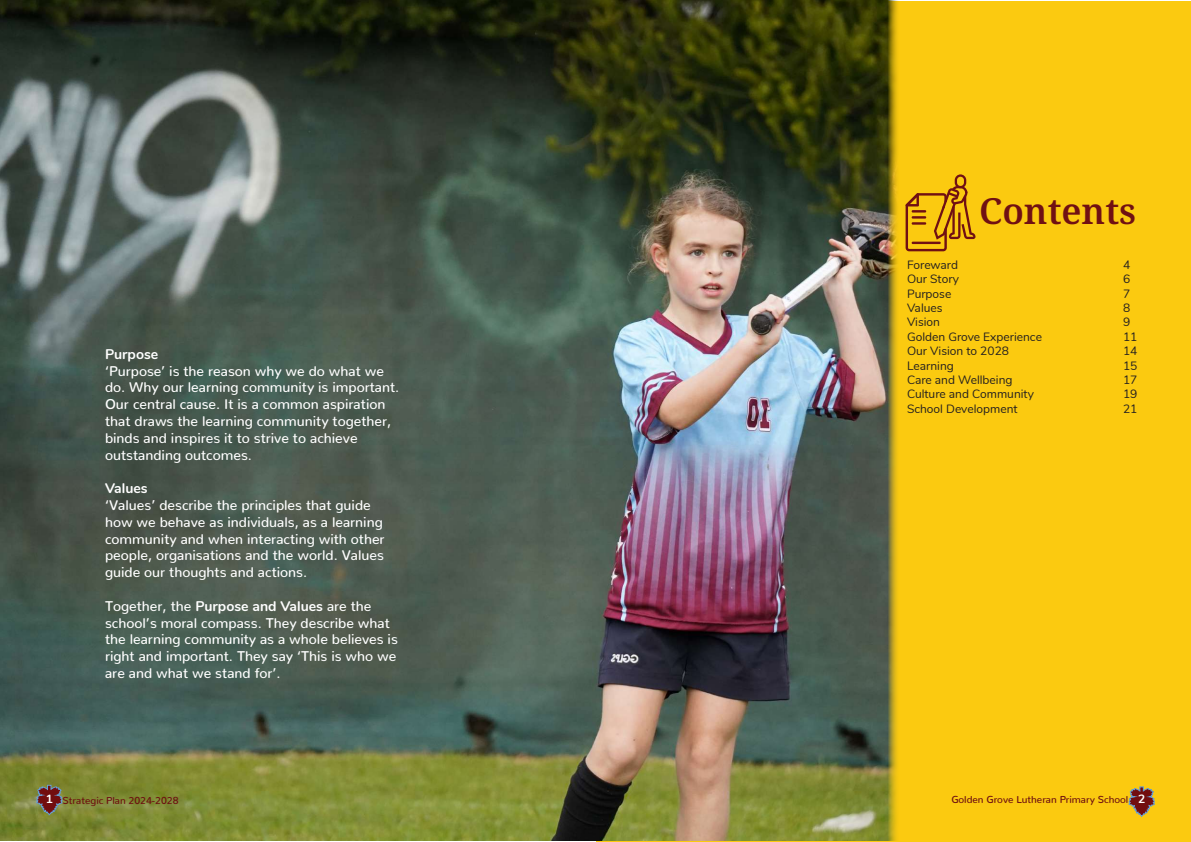
<style>
.page{position:relative;width:1191px;height:842px;background:#fff}
.page>*{position:absolute;margin:0;border:0;box-sizing:border-box;transform-origin:0 0}
.t1{font:36px "Noto Serif";color:#701013}
.t2{font:500 14px/16.8px "Nunito";color:#fff}
.t3{font:700 14px "Nunito";color:#fff}
.t4{font:12px "Nunito";color:#231f20}
.t5{font:500 10px "Nunito";color:#6e0f10}
.s1{font-weight:700}
.s2{font-weight:700;font-size:12px;color:#fff}
</style>
<div class="page">
<div style="left:596px;top:1px;width:594px;height:840px;background:#fbca10"></div>
<img style="left:0;top:0;width:898px;height:841px">
<svg style="left:905px;top:174px;width:70px;height:77px"></svg>
<hr style="left:911px;top:242px;width:29px;height:2px;background:#701013">
<hr style="left:911px;top:216px;width:15px;height:3px;background:#701013">
<hr style="left:911px;top:210px;width:15px;height:3px;background:#701013">
<hr style="left:911px;top:222px;width:15px;height:3px;background:#701013">
<svg style="left:1128px;top:786px;width:27px;height:31px"></svg>
<svg style="left:36px;top:785px;width:27px;height:30px"></svg>
<p class="t3" style="left:105px;top:344px;width:55px">Purpose</p>
<p class="t2" style="left:105px;top:361px;width:296px">‘Purpose’ is the reason why we do what we do. Why our learning community is important.<br>Our central cause. It is a common aspiration that draws the learning community together, binds and inspires it to strive to achieve outstanding outcomes.</p>
<p class="t3" style="left:105px;top:478px;width:44px">Values</p>
<p class="t2" style="left:105px;top:495px;width:281px">‘Values’ describe the principles that guide how we behave as individuals, as a learning community and when interacting with other people, organisations and the world. Values guide our thoughts and actions.</p>
<p class="t2" style="left:105px;top:596px;width:294px">Together, the <span class="s1">Purpose and Values</span> are the school’s moral compass. They describe what the learning community as a whole believes is right and important. They say ‘This is who we are and what we stand for’.</p>
<h1 class="t1" style="left:979px;top:187px;width:159px">Contents</h1>
<p class="t4" style="left:907px;top:256px;width:53px">Foreward</p>
<p class="t4" style="left:1123px;top:256px;width:9px">4</p>
<p class="t4" style="left:907px;top:270px;width:54px">Our Story</p>
<p class="t4" style="left:1123px;top:270px;width:9px">6</p>
<p class="t4" style="left:907px;top:285px;width:46px">Purpose</p>
<p class="t4" style="left:1123px;top:285px;width:9px">7</p>
<p class="t4" style="left:907px;top:299px;width:37px">Values</p>
<p class="t4" style="left:1123px;top:299px;width:9px">8</p>
<p class="t4" style="left:907px;top:313px;width:35px">Vision</p>
<p class="t4" style="left:1123px;top:313px;width:9px">9</p>
<p class="t4" style="left:907px;top:328px;width:137px">Golden Grove Experience</p>
<p class="t4" style="left:1123px;top:328px;width:16px">11</p>
<p class="t4" style="left:907px;top:342px;width:104px">Our Vision to 2028</p>
<p class="t4" style="left:1123px;top:342px;width:16px">14</p>
<p class="t4" style="left:907px;top:357px;width:48px">Learning</p>
<p class="t4" style="left:1123px;top:357px;width:16px">15</p>
<p class="t4" style="left:907px;top:371px;width:107px">Care and Wellbeing</p>
<p class="t4" style="left:1123px;top:371px;width:16px">17</p>
<p class="t4" style="left:907px;top:385px;width:128px">Culture and Community</p>
<p class="t4" style="left:1123px;top:385px;width:16px">19</p>
<p class="t4" style="left:907px;top:400px;width:112px">School Development</p>
<p class="t4" style="left:1123px;top:400px;width:16px">21</p>
<p class="t5" style="left:46px;top:792px;width:134px"><span class="s2">1</span> Strategic Plan 2024-2028</p>
<p class="t5" style="left:951px;top:791px;width:195px">Golden Grove Lutheran Primary School <span class="s2">2</span></p>
</div>
